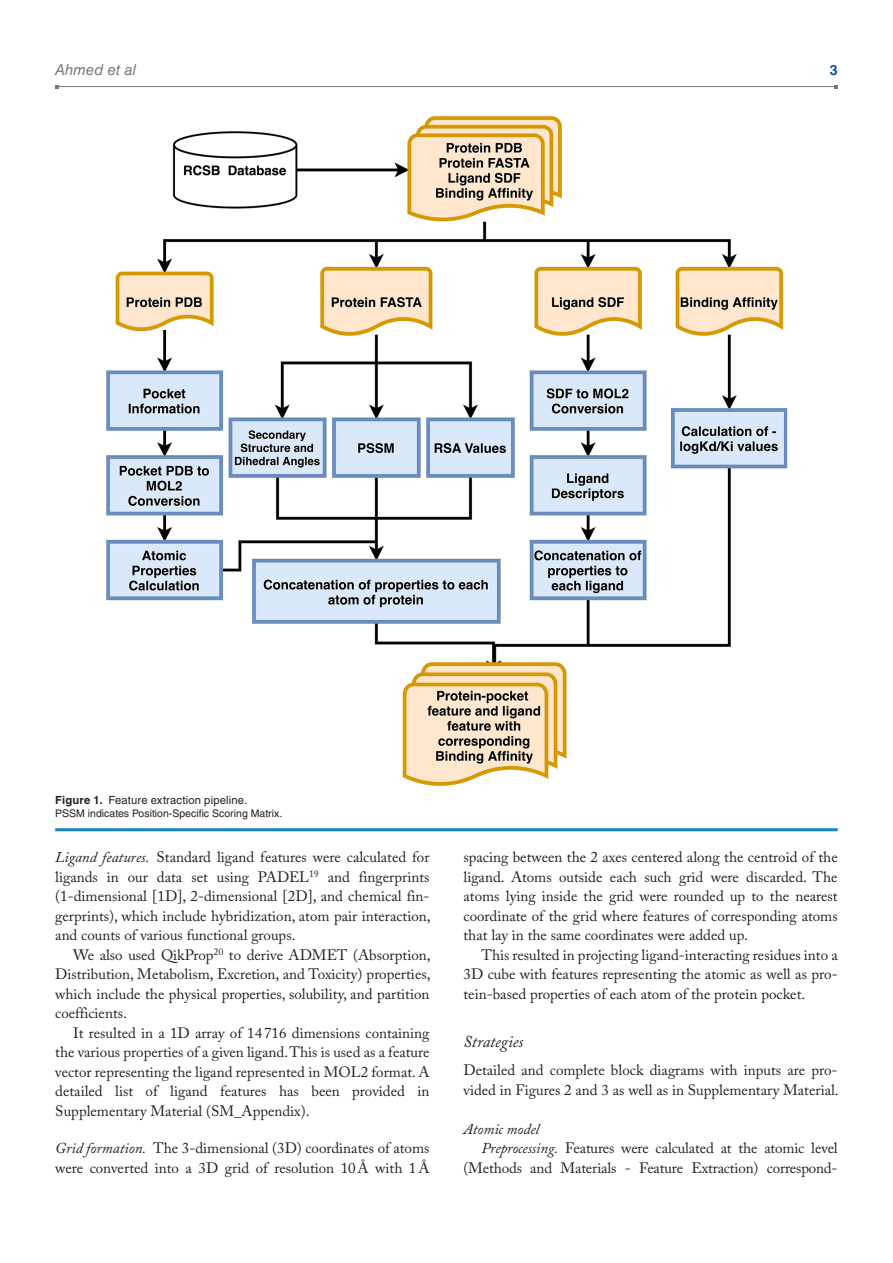
<style>
.page{position:relative;width:893px;height:1263px;background:#fff}
.page>*{position:absolute;margin:0;border:0;box-sizing:border-box;transform-origin:0 0}
.t1{font:italic 16.5px "Adobe Caslon Pro";color:#231f20}
.t2{font:15px/19.5px "Adobe Caslon Pro";color:#231f20;text-align:justify}
.t3{font:italic 15px "Adobe Caslon Pro";color:#231f20}
.t4{font:italic 15px "Helvetica LT Std";color:#76787b}
.t5{font:700 14.25px "Helvetica LT Std";color:#1055a4}
.t6{font:11.25px "Helvetica LT Std";letter-spacing:.015em;color:#231f20}
.t7{font:10.5px "Helvetica LT Std";color:#231f20}
.s1{font-weight:700}
.s2{font-style:italic}
</style>
<div class="page">
<hr style="left:57px;top:86px;width:779px;height:1px;background:#76787b">
<hr style="left:55px;top:828px;width:783px;height:3px;background:#1582c5">
<img style="left:106px;top:116px;width:682px;height:670px">
<p class="t4" style="left:55px;top:61px;width:82px">Ahmed et al</p>
<p class="t5" style="left:830px;top:61px;width:9px">3</p>
<p class="t6" style="left:55px;top:794px;width:194px"><span class="s1">Figure 1.</span> Feature extraction pipeline.</p>
<p class="t7" style="left:55px;top:807px;width:229px">PSSM indicates Position-Specific Scoring Matrix.</p>
<p class="t2" style="left:55px;top:847px;width:377px"><span class="s2">Ligand features.</span> Standard ligand features were calculated for ligands in our data set using PADEL<sup>19</sup> and fingerprints (1-dimensional [1D], 2-dimensional [2D], and chemical fin&shy;gerprints), which include hybridization, atom pair interaction, and counts of various functional groups.</p>
<p class="t2" style="left:55px;top:945px;width:377px;text-indent:18px">We also used QikProp<sup>20</sup> to derive ADMET (Absorption, Distribution, Metabolism, Excretion, and Toxicity) properties, which include the physical properties, solubility, and partition coefficients.</p>
<p class="t2" style="left:55px;top:1023px;width:376px;text-indent:18px">It resulted in a 1D array of 14716 dimensions containing the various properties of a given ligand. This is used as a feature vector representing the ligand represented in MOL2 format. A detailed list of ligand features has been provided in Supplementary Material (SM_Appendix).</p>
<p class="t2" style="left:55px;top:1138px;width:376px"><span class="s2">Grid formation.</span> The 3-dimensional (3D) coordinates of atoms were converted into a 3D grid of resolution 10Å with 1Å</p>
<p class="t2" style="left:463px;top:847px;width:376px">spacing between the 2 axes centered along the centroid of the ligand. Atoms outside each such grid were discarded. The atoms lying inside the grid were rounded up to the nearest coordinate of the grid where features of corresponding atoms that lay in the same coordinates were added up.</p>
<p class="t2" style="left:463px;top:945px;width:376px;text-indent:18px">This resulted in projecting ligand-interacting residues into a 3D cube with features representing the atomic as well as pro&shy;tein-based properties of each atom of the protein pocket.</p>
<p class="t1" style="left:463px;top:1031px;width:61px">Strategies</p>
<p class="t2" style="left:463px;top:1060px;width:377px">Detailed and complete block diagrams with inputs are pro&shy;vided in Figures 2 and 3 as well as in Supplementary Material.</p>
<p class="t3" style="left:463px;top:1119px;width:77px">Atomic model</p>
<p class="t2" style="left:481px;top:1138px;width:358px"><span class="s2">Preprocessing.</span> Features were calculated at the atomic level</p>
<p class="t2" style="left:463px;top:1158px;width:376px">(Methods and Materials - Feature Extraction) correspond-</p>
</div>
